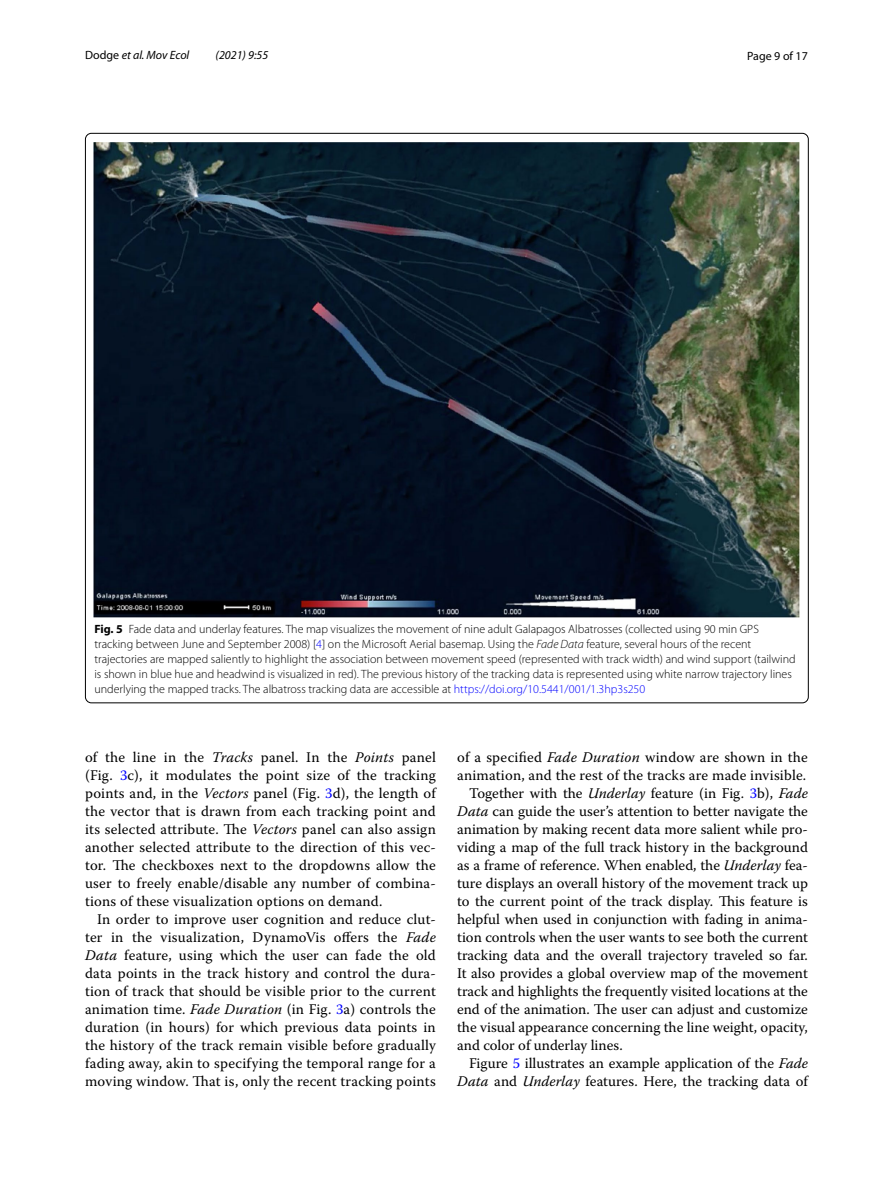
<style>
.page{position:relative;width:893px;height:1187px;background:#fff}
.page>*{position:absolute;margin:0;border:0;box-sizing:border-box;transform-origin:0 0}
.t1{font:14.7px/18px "Warnock Pro";color:#000;text-align:justify}
.t2{font:300 12px/15px "Myriad Pro";color:#000}
.t3{font:italic 12px "Myriad Pro";color:#000}
.t4{font:12px "Myriad Pro";color:#000}
.s1{font-style:normal}
.s2{font-weight:700}
.s3{color:#00f}
.s4{font-style:italic}
</style>
<div class="page">
<img style="left:94px;top:142px;width:706px;height:475px">
<p class="t3" style="left:85px;top:48px;width:106px"><span class="s1">Dodge</span> et al. Mov Ecol</p>
<p class="t3" style="left:216px;top:48px;width:54px">(2021) 9:55</p>
<p class="t4" style="left:747px;top:48px;width:62px">Page 9 of 17</p>
<p class="t2" style="left:94px;top:621px;width:703px"><span class="s2">Fig. 5</span> Fade data and underlay features. The map visualizes the movement of nine adult Galapagos Albatrosses (collected using 90 min GPS tracking between June and September 2008) [<span class="s3">4</span>] on the Microsoft Aerial basemap. Using the <span class="s4">Fade Data</span> feature, several hours of the recent trajectories are mapped saliently to highlight the association between movement speed (represented with track width) and wind support (tailwind is shown in blue hue and headwind is visualized in red). The previous history of the tracking data is represented using white narrow trajectory lines underlying the mapped tracks. The albatross tracking data are accessible at <span class="s3">https://doi.org/10.5441/001/1.3hp3s250</span></p>
<p class="t1" style="left:85px;top:748px;width:352px">of the line in the <span class="s4">Tracks</span> panel. In the <span class="s4">Points</span> panel (Fig. <span class="s3">3</span>c), it modulates the point size of the tracking points and, in the <span class="s4">Vectors</span> panel (Fig. <span class="s3">3</span>d), the length of the vector that is drawn from each tracking point and its selected attribute. The <span class="s4">Vectors</span> panel can also assign another selected attribute to the direction of this vec&shy;tor. The checkboxes next to the dropdowns allow the user to freely enable/disable any number of combina&shy;tions of these visualization options on demand.</p>
<p class="t1" style="left:85px;top:910px;width:352px;text-indent:12px">In order to improve user cognition and reduce clut&shy;ter in the visualization, DynamoVis offers the <span class="s4">Fade Data</span> feature, using which the user can fade the old data points in the track history and control the dura&shy;tion of track that should be visible prior to the current animation time. <span class="s4">Fade Duration</span> (in Fig. <span class="s3">3</span>a) controls the duration (in hours) for which previous data points in the history of the track remain visible before gradually fading away, akin to specifying the temporal range for a moving window. That is, only the recent tracking points</p>
<p class="t1" style="left:457px;top:748px;width:352px">of a specified <span class="s4">Fade Duration</span> window are shown in the</p>
<p class="t1" style="left:457px;top:766px;width:351px">animation, and the rest of the tracks are made invisible.</p>
<p class="t1" style="left:469px;top:784px;width:340px">Together with the <span class="s4">Underlay</span> feature (in Fig. <span class="s3">3</span>b), <span class="s4">Fade</span></p>
<p class="t1" style="left:457px;top:802px;width:352px"><span class="s4">Data</span> can guide the user’s attention to better navigate the</p>
<p class="t1" style="left:457px;top:820px;width:352px">animation by making recent data more salient while pro-</p>
<p class="t1" style="left:457px;top:838px;width:352px">viding a map of the full track history in the background</p>
<p class="t1" style="left:457px;top:856px;width:352px">as a frame of reference. When enabled, the <span class="s4">Underlay</span> fea-</p>
<p class="t1" style="left:457px;top:874px;width:352px">ture displays an overall history of the movement track up</p>
<p class="t1" style="left:457px;top:892px;width:352px">to the current point of the track display. This feature is</p>
<p class="t1" style="left:457px;top:910px;width:352px">helpful when used in conjunction with fading in anima-</p>
<p class="t1" style="left:457px;top:928px;width:352px">tion controls when the user wants to see both the current</p>
<p class="t1" style="left:457px;top:946px;width:352px">tracking data and the overall trajectory traveled so far.</p>
<p class="t1" style="left:457px;top:964px;width:352px">It also provides a global overview map of the movement</p>
<p class="t1" style="left:457px;top:982px;width:352px">track and highlights the frequently visited locations at the</p>
<p class="t1" style="left:457px;top:1000px;width:352px">end of the animation. The user can adjust and customize</p>
<p class="t1" style="left:457px;top:1018px;width:352px">the visual appearance concerning the line weight, opacity,</p>
<p class="t1" style="left:457px;top:1036px;width:167px">and color of underlay lines.</p>
<p class="t1" style="left:469px;top:1054px;width:340px">Figure <span class="s3">5</span> illustrates an example application of the <span class="s4">Fade</span></p>
<p class="t1" style="left:457px;top:1072px;width:352px"><span class="s4">Data</span> and <span class="s4">Underlay</span> features. Here, the tracking data of</p>
</div>
